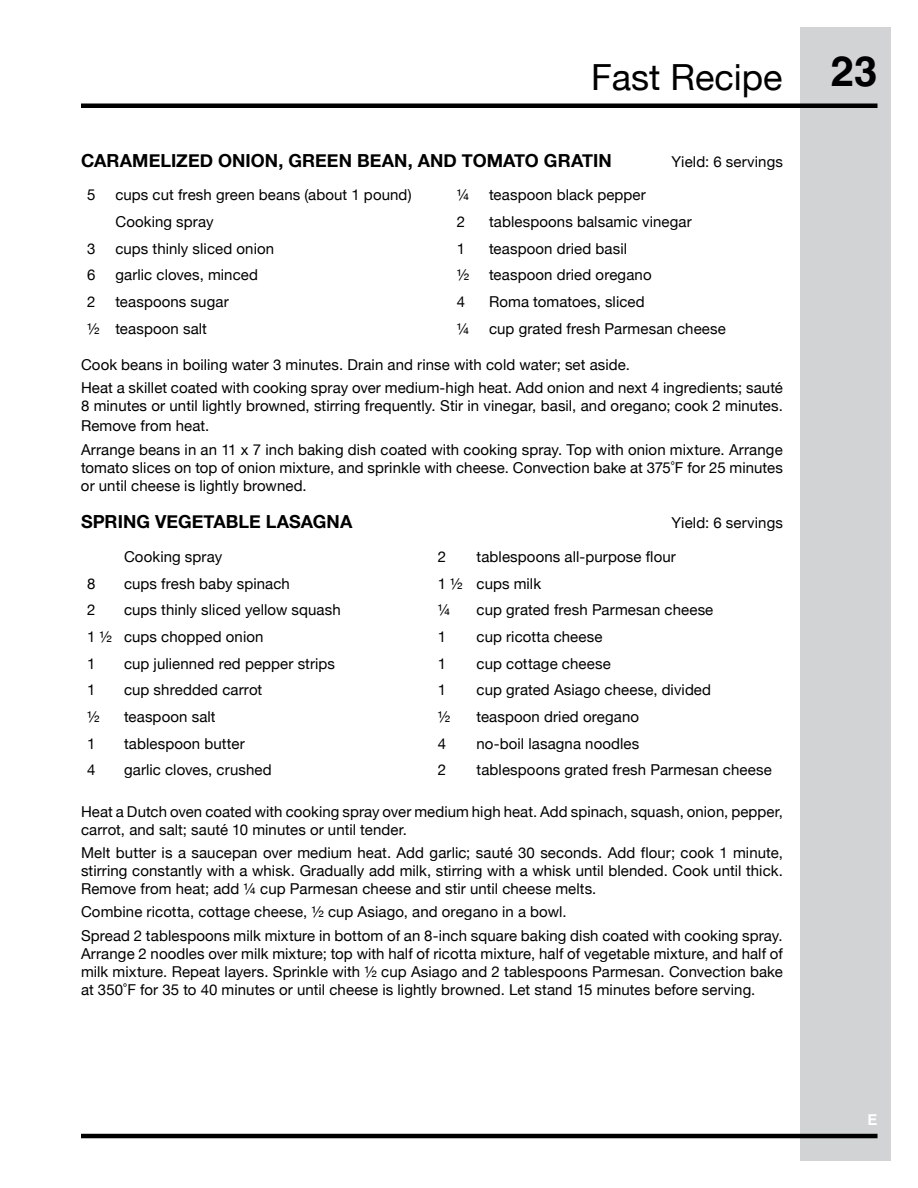
<style>
.page{position:relative;width:918px;height:1188px;background:#fff}
.page>*{position:absolute;margin:0;border:0;box-sizing:border-box;transform-origin:0 0}
.t1{font:36px "Helvetica Neue";color:#000}
.t2{font:700 18px "Helvetica Neue";letter-spacing:.005em;color:#000}
.t3{font:15px/18px "Helvetica Neue";letter-spacing:.005em;color:#000}
.t4{font:700 15px "Helvetica";color:#fff}
.s1{font-family:"Helvetica";font-weight:700;font-size:42px}
</style>
<div class="page">
<div style="left:801px;top:27px;width:90px;height:1134px;background:#d1d3d4"></div>
<hr style="left:81px;top:104px;width:797px;height:4px;background:#000">
<hr style="left:81px;top:1134px;width:797px;height:4px;background:#000">
<h1 class="t1" style="left:591px;top:56px;width:288px">Fast Recipe <span class="s1">23</span></h1>
<p class="t2" style="left:81px;top:149px;width:26px">CARAMELI</p>
<p class="t2" style="left:176px;top:149px;width:68px">ZED ONION</p>
<p class="t2" style="left:278px;top:149px;width:37px">, GREEN</p>
<p class="t2" style="left:357px;top:149px;width:26px">BEAN</p>
<p class="t2" style="left:408px;top:149px;width:24px">, AND</p>
<p class="t2" style="left:462px;top:149px;width:25px">TOMATO</p>
<p class="t2" style="left:544px;top:149px;width:24px">GRATIN</p>
<p class="t3" style="left:671px;top:152px;width:113px">Yield: 6 servings</p>
<p class="t3" style="left:87px;top:186px;width:10px">5</p>
<p class="t3" style="left:115px;top:186px;width:298px">cups cut fresh green beans (about 1 pound)</p>
<p class="t3" style="left:457px;top:186px;width:14px">¼</p>
<p class="t3" style="left:489px;top:186px;width:158px">teaspoon black pepper</p>
<p class="t3" style="left:115px;top:213px;width:100px">Cooking spray</p>
<p class="t3" style="left:457px;top:213px;width:10px">2</p>
<p class="t3" style="left:489px;top:213px;width:204px">tablespoons balsamic vinegar</p>
<p class="t3" style="left:87px;top:239px;width:10px">3</p>
<p class="t3" style="left:115px;top:239px;width:160px">cups thinly sliced onion</p>
<p class="t3" style="left:457px;top:239px;width:10px">1</p>
<p class="t3" style="left:489px;top:239px;width:140px">teaspoon dried basil</p>
<p class="t3" style="left:87px;top:266px;width:10px">6</p>
<p class="t3" style="left:115px;top:266px;width:144px">garlic cloves, minced</p>
<p class="t3" style="left:457px;top:266px;width:14px">½</p>
<p class="t3" style="left:489px;top:266px;width:164px">teaspoon dried oregano</p>
<p class="t3" style="left:87px;top:292px;width:10px">2</p>
<p class="t3" style="left:115px;top:292px;width:115px">teaspoons sugar</p>
<p class="t3" style="left:457px;top:292px;width:10px">4</p>
<p class="t3" style="left:489px;top:292px;width:157px">Roma tomatoes, sliced</p>
<p class="t3" style="left:87px;top:319px;width:122px">½ teaspoon salt</p>
<p class="t3" style="left:457px;top:319px;width:14px">¼</p>
<p class="t3" style="left:489px;top:319px;width:238px">cup grated fresh Parmesan cheese</p>
<p class="t3" style="left:81px;top:353px;width:703px;line-height:23.4px">Cook beans in boiling water 3 minutes. Drain and rinse with cold water; set aside.<br>Heat a skillet coated with cooking spray over medium-high heat. Add onion and next 4 ingredients; sauté</p>
<p class="t3" style="left:81px;top:396px;width:703px;line-height:19.8px">8 minutes or until lightly browned, stirring frequently. Stir in vinegar, basil, and oregano; cook 2 minutes.<br>Remove from heat.</p>
<p class="t3" style="left:81px;top:440px;width:704px;text-align:justify">Arrange beans in an 11 x 7 inch baking dish coated with cooking spray. Top with onion mixture. Arrange tomato slices on top of onion mixture, and sprinkle with cheese. Convection bake at 375˚F for 25 minutes or until cheese is lightly browned.</p>
<p class="t2" style="left:81px;top:511px;width:13px">SPRING</p>
<p class="t2" style="left:155px;top:511px;width:13px">VEGETABLE</p>
<p class="t2" style="left:266px;top:511px;width:47px">LASAGNA</p>
<p class="t3" style="left:671px;top:514px;width:113px">Yield: 6 servings</p>
<p class="t3" style="left:124px;top:548px;width:100px">Cooking spray</p>
<p class="t3" style="left:438px;top:548px;width:10px">2</p>
<p class="t3" style="left:477px;top:548px;width:201px">tablespoons all-purpose flour</p>
<p class="t3" style="left:87px;top:574px;width:10px">8</p>
<p class="t3" style="left:124px;top:574px;width:167px">cups fresh baby spinach</p>
<p class="t3" style="left:438px;top:574px;width:105px">1 ½ cups milk</p>
<p class="t3" style="left:87px;top:601px;width:10px">2</p>
<p class="t3" style="left:124px;top:601px;width:218px">cups thinly sliced yellow squash</p>
<p class="t3" style="left:438px;top:601px;width:14px">¼</p>
<p class="t3" style="left:477px;top:601px;width:238px">cup grated fresh Parmesan cheese</p>
<p class="t3" style="left:87px;top:628px;width:178px">1 ½ cups chopped onion</p>
<p class="t3" style="left:438px;top:628px;width:10px">1</p>
<p class="t3" style="left:477px;top:628px;width:127px">cup ricotta cheese</p>
<p class="t3" style="left:87px;top:654px;width:10px">1</p>
<p class="t3" style="left:124px;top:654px;width:213px">cup julienned red pepper strips</p>
<p class="t3" style="left:438px;top:654px;width:10px">1</p>
<p class="t3" style="left:477px;top:654px;width:136px">cup cottage cheese</p>
<p class="t3" style="left:87px;top:681px;width:10px">1</p>
<p class="t3" style="left:124px;top:681px;width:140px">cup shredded carrot</p>
<p class="t3" style="left:438px;top:681px;width:10px">1</p>
<p class="t3" style="left:477px;top:681px;width:236px">cup grated Asiago cheese, divided</p>
<p class="t3" style="left:87px;top:707px;width:14px">½</p>
<p class="t3" style="left:124px;top:707px;width:93px">teaspoon salt</p>
<p class="t3" style="left:438px;top:707px;width:14px">½</p>
<p class="t3" style="left:477px;top:707px;width:164px">teaspoon dried oregano</p>
<p class="t3" style="left:87px;top:734px;width:10px">1</p>
<p class="t3" style="left:124px;top:734px;width:122px">tablespoon butter</p>
<p class="t3" style="left:438px;top:734px;width:10px">4</p>
<p class="t3" style="left:477px;top:734px;width:164px">no-boil lasagna noodles</p>
<p class="t3" style="left:87px;top:761px;width:10px">4</p>
<p class="t3" style="left:124px;top:761px;width:149px">garlic cloves, crushed</p>
<p class="t3" style="left:438px;top:761px;width:10px">2</p>
<p class="t3" style="left:477px;top:761px;width:297px">tablespoons grated fresh Parmesan cheese</p>
<p class="t3" style="left:81px;top:802px;width:703px">Heat a Dutch oven coated with cooking spray over medium high heat. Add spinach, squash, onion, pepper, carrot, and salt; sauté 10 minutes or until tender.</p>
<p class="t3" style="left:81px;top:843px;width:703px;text-align:justify">Melt butter is a saucepan over medium heat. Add garlic; sauté 30 seconds. Add flour; cook 1 minute, stirring constantly with a whisk. Gradually add milk, stirring with a whisk until blended. Cook until thick.<br>Remove from heat; add ¼ cup Parmesan cheese and stir until cheese melts.</p>
<p class="t3" style="left:81px;top:900px;width:703px;line-height:23.4px">Combine ricotta, cottage cheese, ½ cup Asiago, and oregano in a bowl.<br>Spread 2 tablespoons milk mixture in bottom of an 8-inch square baking dish coated with cooking spray.</p>
<p class="t3" style="left:81px;top:944px;width:703px;text-align:justify">Arrange 2 noodles over milk mixture; top with half of ricotta mixture, half of vegetable mixture, and half of milk mixture. Repeat layers. Sprinkle with ½ cup Asiago and 2 tablespoons Parmesan. Convection bake at 350˚F for 35 to 40 minutes or until cheese is lightly browned. Let stand 15 minutes before serving.</p>
<p class="t4" style="left:867px;top:1110px;width:12px">E</p>
</div>
